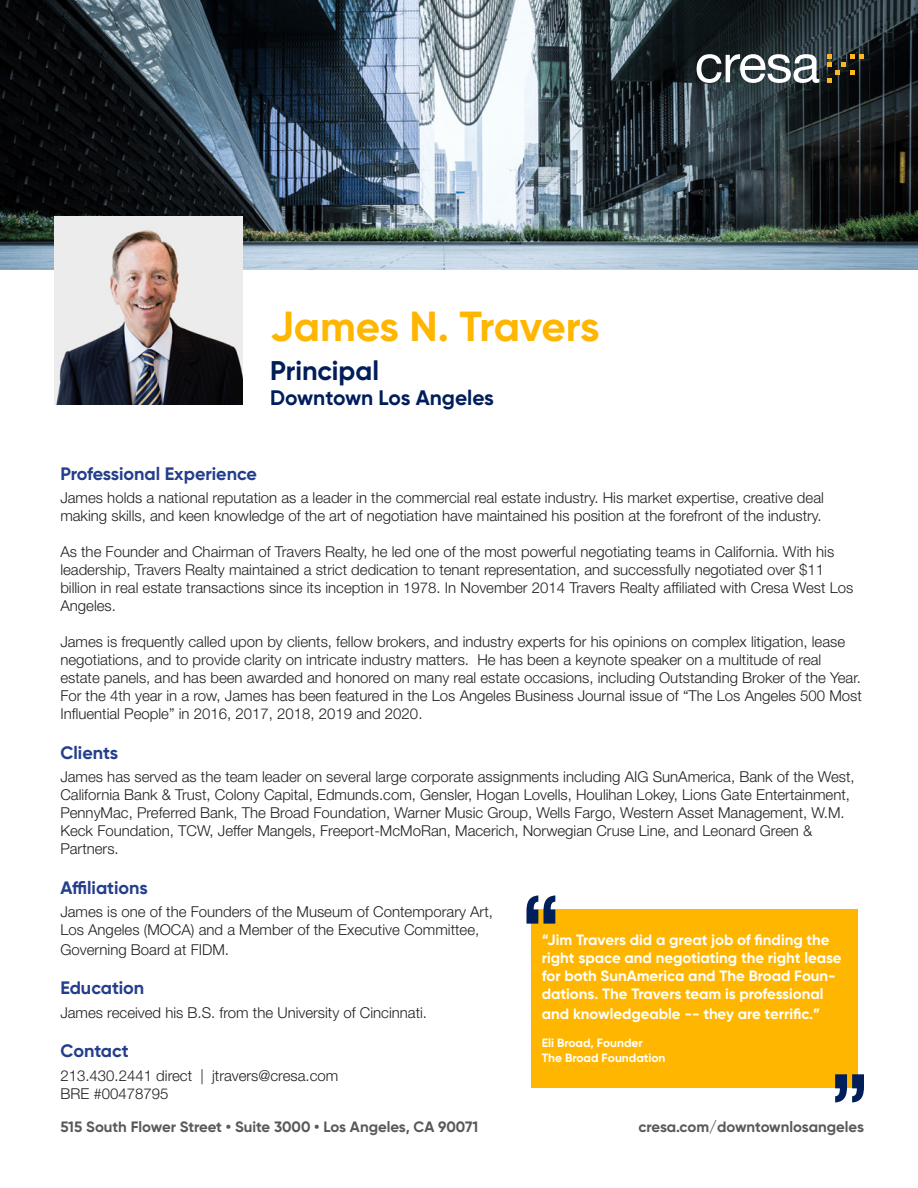
<style>
.page{position:relative;width:918px;height:1188px;background:#fff}
.page>*{position:absolute;margin:0;border:0;box-sizing:border-box;transform-origin:0 0}
.t1{font:700 42px "Gilroy";letter-spacing:-.01em;color:#ffb600}
.t2{font:700 27px "Gilroy";color:#001e5a}
.t3{font:700 21px "Gilroy";color:#001e5a}
.t4{font:700 18px "Gilroy";color:#243e8c}
.t5{font:300 15px/18px "Helvetica Neue";color:#231f20}
.t6{font:700 15px/18px "Gilroy";color:#fff}
.t7{font:700 15px "Gilroy";color:#595959}
.t8{font:700 12px "Gilroy";color:#fff}
</style>
<div class="page">
<img style="left:0;top:0;width:918px;height:270px">
<img style="left:54px;top:216px;width:189px;height:189px">
<svg style="left:697px;top:54px;width:122px;height:29px"></svg>
<svg style="left:827px;top:54px;width:37px;height:29px"></svg>
<div style="left:531px;top:910px;width:327px;height:178px;background:#ffb600"></div>
<svg style="left:526px;top:895px;width:29px;height:29px"></svg>
<svg style="left:835px;top:1074px;width:29px;height:28px"></svg>
<p class="t1" style="left:270px;top:300px;width:331px">James N. Travers</p>
<p class="t2" style="left:270px;top:353px;width:110px">Principal</p>
<p class="t3" style="left:270px;top:385px;width:225px">Downtown Los Angeles</p>
<p class="t4" style="left:60px;top:462px;width:198px">Professional Experience</p>
<p class="t5" style="left:60px;top:488px;width:765px">James holds a national reputation as a leader in the commercial real estate industry. His market expertise, creative deal making skills, and keen knowledge of the art of negotiation have maintained his position at the forefront of the industry.</p>
<p class="t5" style="left:60px;top:542px;width:794px">As the Founder and Chairman of Travers Realty, he led one of the most powerful negotiating teams in California. With his leadership, Travers Realty maintained a strict dedication to tenant representation, and successfully negotiated over $11 billion in real estate transactions since its inception in 1978. In November 2014 Travers Realty affiliated with Cresa West Los Angeles.</p>
<p class="t5" style="left:60px;top:632px;width:803px">James is frequently called upon by clients, fellow brokers, and industry experts for his opinions on complex litigation, lease negotiations, and to provide clarity on intricate industry matters. He has been a keynote speaker on a multitude of real estate panels, and has been awarded and honored on many real estate occasions, including Outstanding Broker of the Year.<br>For the 4th year in a row, James has been featured in the Los Angeles Business Journal issue of “The Los Angeles 500 Most Influential People” in 2016, 2017, 2018, 2019 and 2020.</p>
<p class="t4" style="left:60px;top:741px;width:59px">Clients</p>
<p class="t5" style="left:60px;top:767px;width:796px">James has served as the team leader on several large corporate assignments including AIG SunAmerica, Bank of the West, California Bank &amp; Trust, Colony Capital, Edmunds.com, Gensler, Hogan Lovells, Houlihan Lokey, Lions Gate Entertainment, PennyMac, Preferred Bank, The Broad Foundation, Warner Music Group, Wells Fargo, Western Asset Management, W.M.<br>Keck Foundation, TCW, Jeffer Mangels, Freeport-McMoRan, Macerich, Norwegian Cruse Line, and Leonard Green &amp; Partners.</p>
<p class="t4" style="left:60px;top:876px;width:89px">Affiliations</p>
<p class="t5" style="left:60px;top:902px;width:434px">James is one of the Founders of the Museum of Contemporary Art,<br>Los Angeles (MOCA) and a Member of the Executive Committee,</p>
<p class="t5" style="left:60px;top:940px;width:170px">Governing Board at FIDM.</p>
<p class="t4" style="left:60px;top:977px;width:86px">Education</p>
<p class="t5" style="left:60px;top:1003px;width:368px">James received his B.S. from the University of Cincinnati.</p>
<p class="t4" style="left:60px;top:1040px;width:70px">Contact</p>
<p class="t5" style="left:60px;top:1066px;width:279px">213.430.2441 direct | jtravers@cresa.com</p>
<p class="t5" style="left:60px;top:1084px;width:110px">BRE #00478795</p>
<p class="t6" style="left:542px;top:930px;width:301px">“Jim Travers did a great job of finding the right space and negotiating the right lease for both SunAmerica and The Broad Foun&shy;dations. The Travers team is professional</p>
<p class="t6" style="left:542px;top:1004px;width:280px">and knowledgeable -- they are terrific.”</p>
<p class="t8" style="left:542px;top:1036px;width:103px">Eli Broad, Founder</p>
<p class="t8" style="left:542px;top:1050px;width:125px">The Broad Foundation</p>
<p class="t7" style="left:60px;top:1118px;width:419px">515 South Flower Street • Suite 3000 • Los Angeles, CA 90071</p>
<p class="t7" style="left:639px;top:1118px;width:227px">cresa.com/downtownlosangeles</p>
</div>
